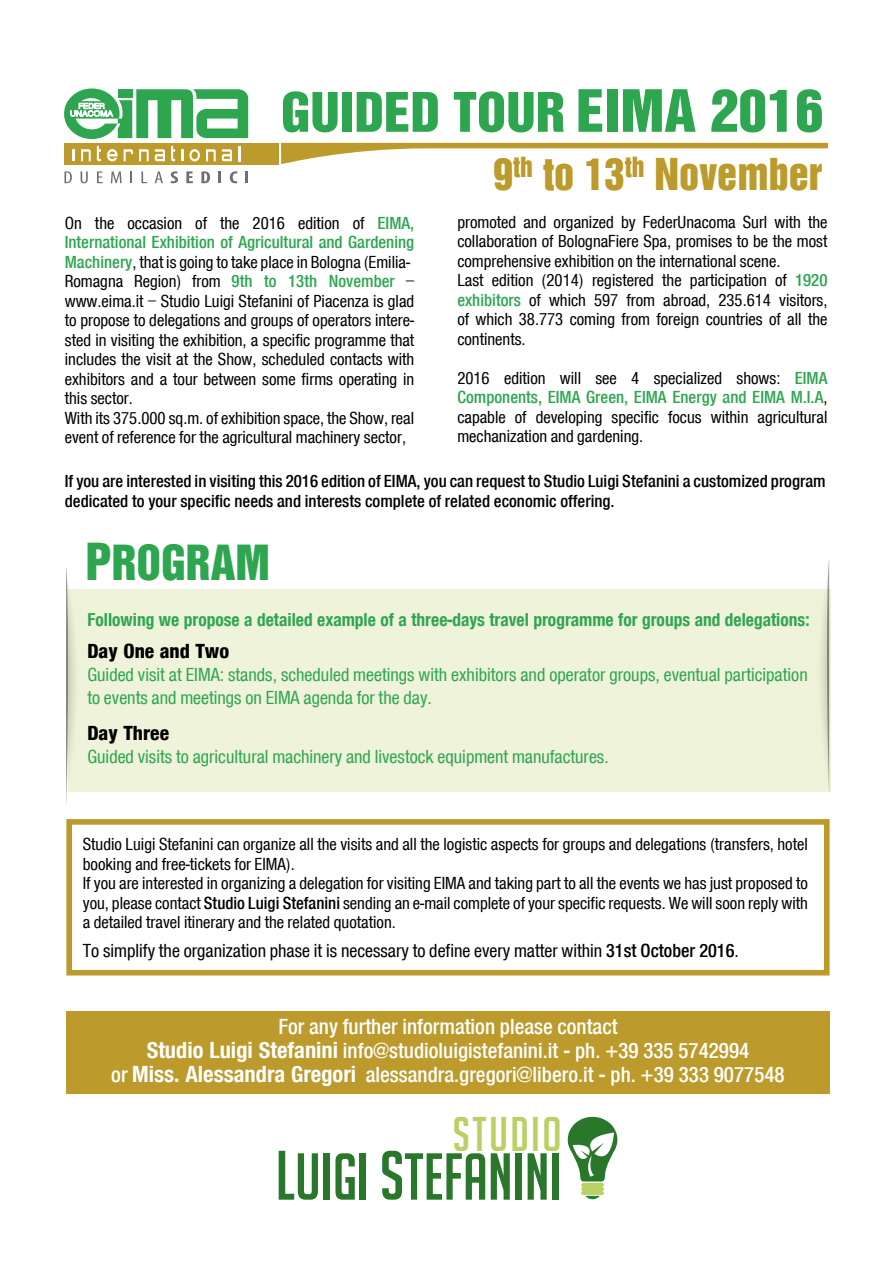
<style>
.page{position:relative;width:893px;height:1263px;background:#fff}
.page>*{position:absolute;margin:0;border:0;box-sizing:border-box;transform-origin:0 0}
.t1{font:64.65px "Big Noodle Titling";color:#29772b}
.t2{font:49.8px "Helvetica Inserat";color:#2ea650;scale:1.06 1}
.t3{font:47.55px "Big Noodle Titling";letter-spacing:.05em;color:#bad065}
.t4{font:44.4px "Helvetica Inserat";color:#2ea650}
.t5{font:40.2px "Helvetica Inserat";color:#bc9a2b}
.t6{font:22.5px/24px "Helvetica Neue H67";color:#fff;text-align:center}
.t7{font:21px "Helvetica Neue H87";color:#000}
.t8{font:19.5px/23.4px "Helvetica Neue H57";color:#2ea650}
.t9{font:19.5px "Helvetica Neue H57";color:#000}
.t10{font:19.2px "Helvetica Neue H77";color:#2ea650}
.t11{font:18px/19.5px "Helvetica Neue H57";color:#000}
.t12{font:18px/19.5px "Helvetica Neue H67";color:#000}
.t13{font:18px "Helvetica Neue H67";color:#2ea650}
.s1{font-size:53.25px}
.s2{font-family:"Helvetica Neue H67";color:#2ea650}
.s3{font-family:"Helvetica Neue H57";color:#000}
.s4{font-size:46.8px}
.s5{font-family:"Helvetica Neue H67"}
.s6{font-family:"Helvetica Neue H77";font-size:24px}
.s7{font-size:68.1px}
</style>
<div class="page">
<div style="left:68px;top:589px;width:763px;height:202px;background:#eef3d9"></div>
<svg style="left:281px;top:143px;width:547px;height:21px"></svg>
<svg style="left:809px;top:560px;width:20px;height:232px"></svg>
<svg style="left:66px;top:567px;width:20px;height:237px"></svg>
<div style="left:66px;top:1011px;width:764px;height:83px;background:#bc9a2b"></div>
<svg style="left:66px;top:819px;width:764px;height:156px"></svg>
<div style="left:64px;top:143px;width:214px;height:21px;background:#bc9a2b"></div>
<svg style="left:73px;top:149px;width:2px;height:12px"></svg>
<svg style="left:81px;top:149px;width:10px;height:12px"></svg>
<svg style="left:97px;top:146px;width:4px;height:15px"></svg>
<svg style="left:107px;top:149px;width:11px;height:12px"></svg>
<svg style="left:124px;top:149px;width:9px;height:12px"></svg>
<svg style="left:139px;top:149px;width:10px;height:12px"></svg>
<svg style="left:155px;top:149px;width:10px;height:12px"></svg>
<svg style="left:171px;top:146px;width:4px;height:15px"></svg>
<svg style="left:181px;top:149px;width:2px;height:12px"></svg>
<svg style="left:189px;top:149px;width:11px;height:12px"></svg>
<svg style="left:206px;top:149px;width:10px;height:12px"></svg>
<svg style="left:222px;top:149px;width:10px;height:12px"></svg>
<svg style="left:238px;top:146px;width:2px;height:15px"></svg>
<svg style="left:64px;top:89px;width:184px;height:50px"></svg>
<svg style="left:64px;top:171px;width:8px;height:12px"></svg>
<svg style="left:81px;top:171px;width:7px;height:12px"></svg>
<svg style="left:97px;top:171px;width:6px;height:12px"></svg>
<svg style="left:111px;top:171px;width:11px;height:12px"></svg>
<svg style="left:131px;top:171px;width:1px;height:12px"></svg>
<svg style="left:141px;top:171px;width:6px;height:12px"></svg>
<svg style="left:155px;top:171px;width:8px;height:12px"></svg>
<svg style="left:171px;top:171px;width:7px;height:12px"></svg>
<svg style="left:186px;top:171px;width:7px;height:12px"></svg>
<svg style="left:201px;top:171px;width:9px;height:12px"></svg>
<svg style="left:219px;top:171px;width:2px;height:12px"></svg>
<svg style="left:230px;top:171px;width:7px;height:12px"></svg>
<svg style="left:246px;top:171px;width:2px;height:12px"></svg>
<svg style="left:568px;top:1117px;width:49px;height:82px"></svg>
<h2 class="t2" style="left:281px;top:82px;width:514px">GUIDED TOUR <span class="s1">EIMA 2016</span></h2>
<h3 class="t5" style="left:493px;top:150px;width:331px">9<sup>th</sup> to 13<sup>th</sup> November</h3>
<p class="t11" style="left:457px;top:212px;width:372px">promoted and organized by FederUnacoma Surl with the collaboration of BolognaFiere Spa, promises to be the most comprehensive exhibition on the international scene.<br>Last edition (2014) registered the participation of <span class="s2">1920 exhibitors</span> of which 597 from abroad, 235.614 visitors, of which 38.773 coming from foreign countries of all the continents.</p>
<p class="t11" style="left:457px;top:368px;width:372px">2016 edition will see 4 specialized shows: <span class="s2">EIMA</span></p>
<p class="t13" style="left:457px;top:387px;width:372px">Components, EIMA Green, EIMA Energy and EIMA M.I.A<span class="s3">,</span></p>
<p class="t11" style="left:457px;top:407px;width:372px">capable of developing specific focus within agricultural mechanization and gardening.</p>
<p class="t11" style="left:65px;top:213px;width:351px">On the occasion of the 2016 edition of <span class="s2">EIMA,</span></p>
<p class="t13" style="left:65px;top:231px;width:351px">International Exhibition of Agricultural and Gardening</p>
<p class="t11" style="left:65px;top:252px;width:351px"><span class="s2">Machinery</span>, that is going to take place in Bologna (Emilia-Romagna Region) from <span class="s2">9th to 13th November</span> – www.eima.it – Studio Luigi Stefanini of Piacenza is glad to propose to delegations and groups of operators intere&shy;sted in visiting the exhibition, a specific programme that includes the visit at the Show, scheduled contacts with exhibitors and a tour between some firms operating in this sector.<br>With its 375.000 sq.m. of exhibition space, the Show, real event of reference for the agricultural machinery sector,</p>
<p class="t12" style="left:65px;top:471px;width:762px">If you are interested in visiting this 2016 edition of EIMA, you can request to Studio Luigi Stefanini a customized program dedicated to your specific needs and interests complete of related economic offering.</p>
<h3 class="t4" style="left:86px;top:536px;width:186px"><span class="s4">P</span>ROGRAM</h3>
<p class="t10" style="left:87px;top:608px;width:724px">Following we propose a detailed example of a three-days travel programme for groups and delegations:</p>
<p class="t7" style="left:87px;top:637px;width:143px">Day One and Two</p>
<p class="t8" style="left:87px;top:663px;width:722px">Guided visit at EIMA: stands, scheduled meetings with exhibitors and operator groups, eventual participation to events and meetings on EIMA agenda for the day.</p>
<p class="t7" style="left:87px;top:719px;width:83px">Day Three</p>
<p class="t8" style="left:87px;top:745px;width:523px">Guided visits to agricultural machinery and livestock equipment manufactures.</p>
<p class="t11" style="left:83px;top:834px;width:727px">Studio Luigi Stefanini can organize all the visits and all the logistic aspects for groups and delegations (transfers, hotel booking and free-tickets for EIMA).<br>If you are interested in organizing a delegation for visiting EIMA and taking part to all the events we has just proposed to you, please contact <span class="s5">Studio Luigi Stefanini</span> sending an e-mail complete of your specific requests. We will soon reply with a detailed travel itinerary and the related quotation.</p>
<p class="t9" style="left:83px;top:939px;width:657px">To simplify the organization phase it is necessary to define every matter within <span class="s5">31st October 2016</span>.</p>
<p class="t6" style="left:111px;top:1014px;width:675px">For any further information please contact<br><span class="s6">Studio Luigi Stefanini</span> info@studioluigistefanini.it - ph. +39 335 5742994<br>or <span class="s6">Miss. Alessandra Gregori</span> alessandra.gregori@libero.it - ph. +39 333 9077548</p>
<h3 class="t3" style="left:453px;top:1108px;width:110px">STUDIO</h3>
<h1 class="t1" style="left:276px;top:1142px;width:287px"><span class="s7">L</span>UIGI <span class="s7">S</span>TEFANINI</h1>
</div>
